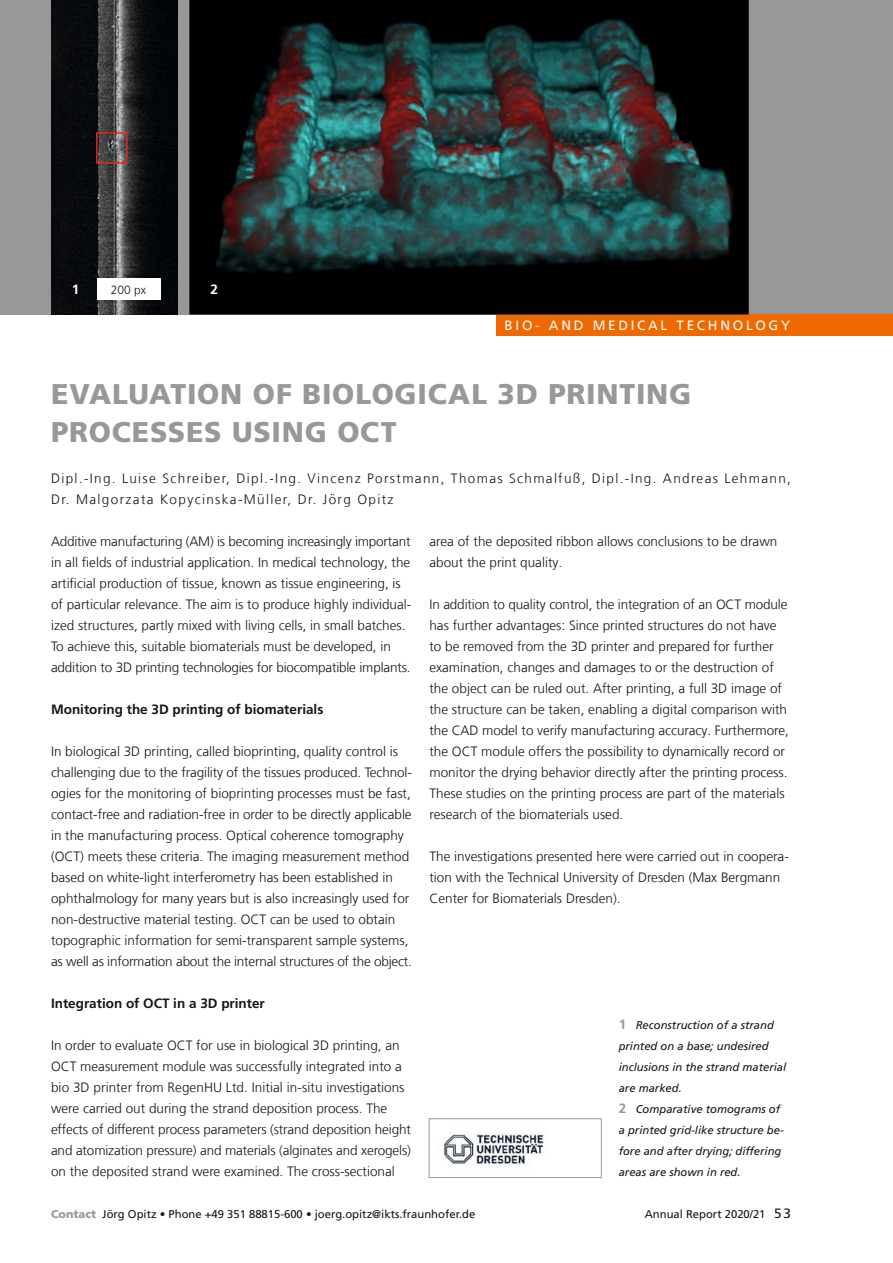
<style>
.page{position:relative;width:893px;height:1263px;background:#fff}
.page>*{position:absolute;margin:0;border:0;box-sizing:border-box;transform-origin:0 0}
._03_Standardüberschr{font:900 28.5px "Frutiger LT Com";letter-spacing:.025em;color:#999798}
._06_Fließtext{font:300 13.5px/21px "Frutiger LT Com";color:#151616}
._04_Einleitungstext{font:300 13.5px "Frutiger LT Com";letter-spacing:.1em;color:#151616}
._07_Zwischenüberschr{font:700 13.5px "Frutiger LT Com";color:#151616}
._13_Reiter{font:13.5px "Frutiger LT Com";letter-spacing:.2em;color:#fff}
._18_Bildzahl_Schwarz{font:700 13.5px "Frutiger LT Com";color:#fff}
._17_Tabellentext_8pt{font:300 12px "Frutiger LT Com";color:#151616}
._05_Marginalie_Bildu{font:italic 11.25px/21px "Frutiger LT Com";color:#151616}
._12_Footerzeile{font:11.25px "Frutiger LT Com";color:#151616}
.s1{font-weight:700;font-style:normal;font-size:13.5px;color:#999798}
.s2{font-weight:900;color:#999798}
.s3{font-size:13.5px}
</style>
<div class="page">
<div style="left:0;top:0;width:893px;height:315px;background:#999798"></div>
<div style="left:496px;top:315px;width:397px;height:21px;background:#ef6800"></div>
<img style="left:444px;top:1134px;width:100px;height:31px">
<div style="left:429px;top:1118px;width:173px;height:60px;border:1px solid #999"></div>
<img style="left:189px;top:0;width:560px;height:315px">
<img style="left:51px;top:0;width:127px;height:315px">
<div style="left:97px;top:279px;width:63px;height:21px;background:#fff"></div>
<div style="left:96px;top:132px;width:32px;height:32px;border:2px solid #dd2b1c"></div>
<p class="_18_Bildzahl_Schwarz" style="left:72px;top:281px;width:9px">1</p>
<p class="_17_Tabellentext_8pt" style="left:111px;top:283px;width:37px">200 px</p>
<p class="_18_Bildzahl_Schwarz" style="left:210px;top:281px;width:9px">2</p>
<p class="_13_Reiter" style="left:505px;top:318px;width:287px">BIO- AND MEDICAL TECHNOLOGY</p>
<p class="_03_Standardüberschr" style="left:51px;top:377px;width:642px">EVALUATION OF BIOLOGICAL 3D PRINTING</p>
<p class="_03_Standardüberschr" style="left:51px;top:415px;width:347px">PROCESSES USING OCT</p>
<p class="_04_Einleitungstext" style="left:51px;top:470px;width:741px">Dipl.-Ing. Luise Schreiber, Dipl.-Ing. Vincenz Porstmann, Thomas Schmalfuß, Dipl.-Ing. Andreas Lehmann,</p>
<p class="_04_Einleitungstext" style="left:51px;top:491px;width:344px">Dr. Malgorzata Kopycinska-Müller, Dr. Jörg Opitz</p>
<p class="_06_Fließtext" style="left:51px;top:531px;width:362px">Additive manufacturing (AM) is becoming increasingly important in all fields of industrial application. In medical technology, the artificial production of tissue, known as tissue engineering, is of particular relevance. The aim is to produce highly individual&shy;ized structures, partly mixed with living cells, in small batches.<br>To achieve this, suitable biomaterials must be developed, in addition to 3D printing technologies for biocompatible implants.</p>
<p class="_07_Zwischenüberschr" style="left:51px;top:701px;width:274px">Monitoring the 3D printing of biomaterials</p>
<p class="_06_Fließtext" style="left:51px;top:741px;width:362px">In biological 3D printing, called bioprinting, quality control is challenging due to the fragility of the tissues produced. Technol&shy;ogies for the monitoring of bioprinting processes must be fast, contact-free and radiation-free in order to be directly applicable in the manufacturing process. Optical coherence tomography (OCT) meets these criteria. The imaging measurement method based on white-light interferometry has been established in ophthalmology for many years but is also increasingly used for non-destructive material testing. OCT can be used to obtain topographic information for semi-transparent sample systems, as well as information about the internal structures of the object.</p>
<p class="_07_Zwischenüberschr" style="left:51px;top:995px;width:215px">Integration of OCT in a 3D printer</p>
<p class="_06_Fließtext" style="left:51px;top:1035px;width:361px">In order to evaluate OCT for use in biological 3D printing, an OCT measurement module was successfully integrated into a bio 3D printer from RegenHU Ltd. Initial in-situ investigations were carried out during the strand deposition process. The effects of different process parameters (strand deposition height and atomization pressure) and materials (alginates and xerogels) on the deposited strand were examined. The cross-sectional</p>
<p class="_06_Fließtext" style="left:429px;top:531px;width:349px">area of the deposited ribbon allows conclusions to be drawn about the print quality.</p>
<p class="_06_Fließtext" style="left:429px;top:594px;width:361px">In addition to quality control, the integration of an OCT module has further advantages: Since printed structures do not have to be removed from the 3D printer and prepared for further examination, changes and damages to or the destruction of the object can be ruled out. After printing, a full 3D image of the structure can be taken, enabling a digital comparison with the CAD model to verify manufacturing accuracy. Furthermore, the OCT module offers the possibility to dynamically record or monitor the drying behavior directly after the printing process.<br>These studies on the printing process are part of the materials research of the biomaterials used.</p>
<p class="_06_Fließtext" style="left:429px;top:846px;width:361px">The investigations presented here were carried out in coopera&shy;tion with the Technical University of Dresden (Max Bergmann<br>Center for Biomaterials Dresden).</p>
<p class="_05_Marginalie_Bildu" style="left:619px;top:1015px;width:169px"><span class="s1">1</span> Reconstruction of a strand printed on a base; undesired inclusions in the strand material are marked.</p>
<p class="_05_Marginalie_Bildu" style="left:619px;top:1099px;width:167px"><span class="s1">2</span> Comparative tomograms of a printed grid-like structure be&shy;fore and after drying; differing areas are shown in red.</p>
<p class="_12_Footerzeile" style="left:51px;top:1207px;width:426px"><span class="s2">Contact</span> Jörg Opitz • Phone +49 351 88815-600 • joerg.opitz@ikts.fraunhofer.de</p>
<p class="_12_Footerzeile" style="left:645px;top:1207px;width:148px">Annual Report 2020/21 <span class="s3">53</span></p>
</div>
